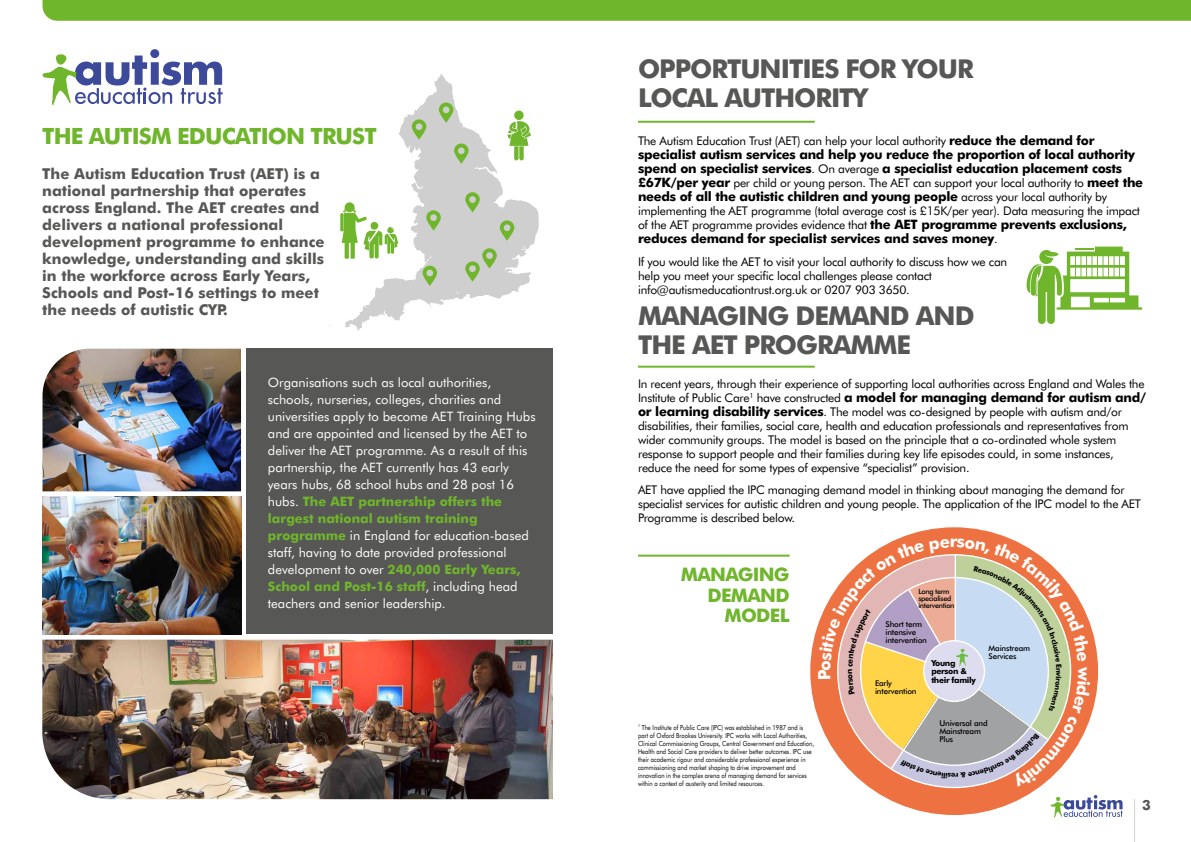
<style>
.page{position:relative;width:1191px;height:842px;background:#fff}
.page>*{position:absolute;margin:0;border:0;box-sizing:border-box;transform-origin:0 0}
.t1{font:700 26px/29px "Futura BT";letter-spacing:-.04em;color:#575756}
.t2{font:700 22.4px "Futura BT";letter-spacing:-.04em;color:#70b62c}
.t3{font:700 18.7px/20.4px "Futura BT";letter-spacing:-.04em;color:#70b62c;text-align:right}
.t4{font:700 16.9px "Futura BT";color:#fff}
.t5{font:700 15px/17px "Futura BT";color:#575756}
.t6{font:700 14px "Futura BT";color:#575756}
.t7{font:13px/17px "Futura BT";color:#fff}
.t8{font:700 13px/14px "Futura BT";letter-spacing:-.02em;color:#000}
.t9{font:12px/14px "Futura BT";letter-spacing:-.02em;color:#000}
.t10{font:700 8.3px/8.3px "Futura BT";letter-spacing:-.04em;color:#000}
.t11{font:500 8px/8px "Futura BT";letter-spacing:-.02em;color:#000}
.t12{font:500 7.2px/7.2px "Futura BT";letter-spacing:-.04em;color:#000}
.t13{font:7px/8px "Futura BT";color:#000;scale:.83 1}
.s1{font-weight:700;color:#70b62c}
.s2{font-weight:700;font-size:13px}
.s3{font-weight:400;font-size:12px}
</style>
<div class="page">
<svg style="left:43px;top:49px;width:180px;height:56px"></svg>
<div style="left:247px;top:349px;width:306px;height:285px;background:#575756"></div>
<img style="left:43px;top:349px;width:198px;height:142px">
<img style="left:42px;top:496px;width:199px;height:138px">
<img style="left:42px;top:640px;width:511px;height:159px">
<svg style="left:328px;top:74px;width:211px;height:257px"></svg>
<svg style="left:439px;top:103px;width:14px;height:20px"></svg>
<svg style="left:412px;top:119px;width:14px;height:21px"></svg>
<svg style="left:454px;top:143px;width:14px;height:21px"></svg>
<svg style="left:465px;top:192px;width:15px;height:20px"></svg>
<svg style="left:426px;top:210px;width:15px;height:21px"></svg>
<svg style="left:500px;top:220px;width:14px;height:21px"></svg>
<svg style="left:465px;top:248px;width:32px;height:34px"></svg>
<svg style="left:422px;top:266px;width:15px;height:20px"></svg>
<svg style="left:340px;top:202px;width:58px;height:57px"></svg>
<svg style="left:507px;top:110px;width:24px;height:50px"></svg>
<hr style="left:638px;top:555px;width:151px;height:2px;background:#70b62c">
<svg style="left:1026px;top:247px;width:116px;height:77px"></svg>
<hr style="left:638px;top:121px;width:176px;height:2px;background:#70b62c">
<hr style="left:638px;top:366px;width:176px;height:2px;background:#70b62c">
<svg style="left:1050px;top:795px;width:72px;height:22px"></svg>
<hr style="left:1134px;top:799px;width:1px;height:43px;background:#d2d2d2">
<div style="left:43px;top:0;width:1148px;height:21px;background:#70b62c"></div>
<div style="left:810px;top:527px;width:288px;height:288px;background:#ee7241;border-radius:50%"></div>
<svg style="left:818px;top:539px;width:272px;height:249px"></svg>
<h2 class="t2" style="left:42px;top:122px;width:336px">THE AUTISM EDUCATION TRUST</h2>
<p class="t5" style="left:42px;top:165px;width:284px">The Autism Education Trust (AET) is a national partnership that operates across England. The AET creates and delivers a national professional development programme to enhance knowledge, understanding and skills in the workforce across Early Years, Schools and Post-16 settings to meet the needs of autistic CYP.</p>
<p class="t7" style="left:268px;top:373px;width:269px">Organisations such as local authorities, schools, nurseries, colleges, charities and universities apply to become AET Training Hubs and are appointed and licensed by the AET to deliver the AET programme. As a result of this partnership, the AET currently has 43 early years hubs, 68 school hubs and 28 post 16 hubs. <span class="s1">The AET partnership offers the largest national autism training programme</span> in England for education-based staff, having to date provided professional development to over <span class="s1">240,000 Early Years, School and Post-16 staff</span>, including head teachers and senior leadership.</p>
<h1 class="t1" style="left:638px;top:54px;width:337px">OPPORTUNITIES FOR YOUR<br>LOCAL AUTHORITY</h1>
<p class="t9" style="left:638px;top:134px;width:458px">The Autism Education Trust (AET) can help your local authority <span class="s2">reduce the demand for</span></p>
<p class="t8" style="left:638px;top:148px;width:498px">specialist autism services and help you reduce the proportion of local authority spend on specialist services<span class="s3">. On average</span> a specialist education placement costs</p>
<p class="t9" style="left:638px;top:176px;width:506px"><span class="s2">£67K/per year</span> per child or young person. The AET can support your local authority to <span class="s2">meet the</span></p>
<p class="t8" style="left:638px;top:190px;width:470px">needs of all the autistic children and young people <span class="s3">across your local authority by</span></p>
<p class="t9" style="left:638px;top:204px;width:503px">implementing the AET programme (total average cost is £15K/per year). Data measuring the impact of the AET programme provides evidence that <span class="s2">the AET programme prevents exclusions,</span></p>
<p class="t8" style="left:638px;top:232px;width:361px">reduces demand for specialist services and saves money<span class="s3">.</span></p>
<p class="t9" style="left:638px;top:254px;width:371px">If you would like the AET to visit your local authority to discuss how we can help you meet your specific local challenges please contact info@autismeducationtrust.org.uk or 0207 903 3650.</p>
<h1 class="t1" style="left:638px;top:301px;width:338px">MANAGING DEMAND AND<br>THE AET PROGRAMME</h1>
<p class="t9" style="left:638px;top:376px;width:509px">In recent years, through their experience of supporting local authorities across England and Wales the Institute of Public Care<sup>1</sup> have constructed <span class="s2">a model for managing demand for autism and/ or learning disability services</span>. The model was co-designed by people with autism and/or disabilities, their families, social care, health and education professionals and representatives from wider community groups. The model is based on the principle that a co-ordinated whole system response to support people and their families during key life episodes could, in some instances, reduce the need for some types of expensive “specialist” provision.</p>
<p class="t9" style="left:638px;top:483px;width:504px">AET have applied the IPC managing demand model in thinking about managing the demand for specialist services for autistic children and young people. The application of the IPC model to the AET<br>Programme is described below.</p>
<h3 class="t3" style="left:681px;top:564px;width:110px">MANAGING<br>DEMAND<br>MODEL</h3>
<p class="t13" style="left:638px;top:723px;width:214px"><sup>1</sup> The Institute of Public Care (IPC) was established in 1987 and is part of Oxford Brookes University. IPC works with Local Authorities, Clinical Commissioning Groups, Central Government and Education, Health and Social Care providers to deliver better outcomes. IPC use their academic rigour and considerable professional experience in commissioning and market shaping to drive improvement and innovation in the complex arena of managing demand for services within a context of austerity and limited resources.</p>
<h3 class="t4" style="left:949px;top:531px;width:9px">r</h3>
<p class="t12" style="left:918px;top:588px;width:38px">Long term specialised intervention</p>
<p class="t11" style="left:885px;top:620px;width:43px">Short term intensive intervention</p>
<p class="t11" style="left:875px;top:679px;width:43px">Early intervention</p>
<p class="t10" style="left:931px;top:659px;width:46px">Young person &amp; their family</p>
<p class="t11" style="left:988px;top:644px;width:43px">Mainstream<br>Services</p>
<p class="t11" style="left:939px;top:719px;width:50px">Universal and<br>Mainstream<br>Plus</p>
<p class="t6" style="left:1142px;top:797px;width:10px">3</p>
</div>
